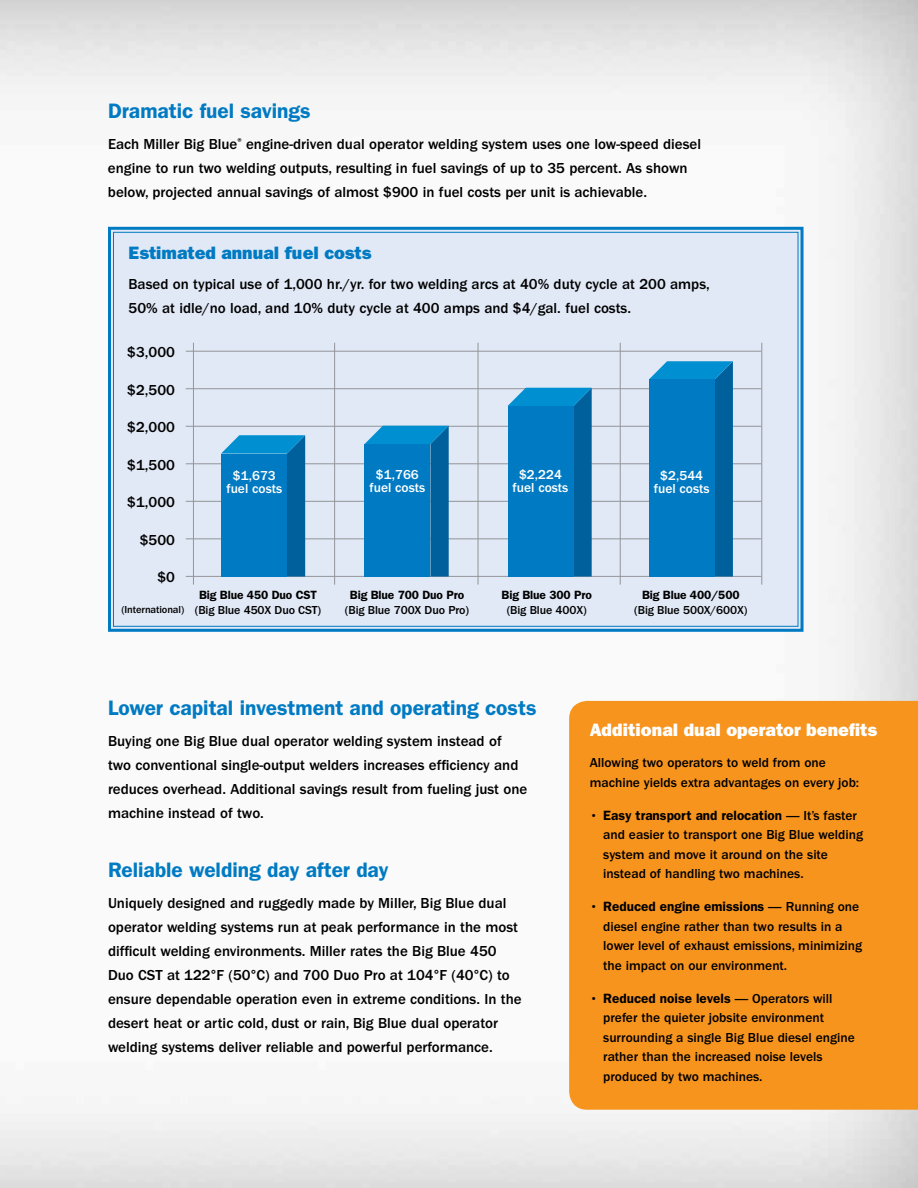
<style>
.page{position:relative;width:918px;height:1188px;background:#fff}
.page>*{position:absolute;margin:0;border:0;box-sizing:border-box;transform-origin:0 0}
.t1{font:600 21px "ITC Franklin Gothic Std";color:#007ac2}
.t2{font:18px "ITC Franklin Gothic Std Hvy";letter-spacing:.005em;color:#fff}
.t3{font:18px "ITC Franklin Gothic Std Hvy";color:#007ac2}
.t4{font:500 15px/24px "ITC Franklin Gothic Std";color:#000}
.t5{font:500 13.5px/19.5px "ITC Franklin Gothic Std";color:#000}
.t6{font:500 13.5px/13.5px "ITC Franklin Gothic Std";color:#fff;text-align:center}
.t7{font:500 12px "ITC Franklin Gothic Std";letter-spacing:-.01em;color:#000}
.t8{font:600 12px "ITC Franklin Gothic Std";letter-spacing:-.01em;color:#000}
.t9{font:500 10.5px "ITC Franklin Gothic Std";letter-spacing:-.01em;color:#000}
.s1{font-weight:600}
</style>
<div class="page">
<div style="left:569px;top:701px;width:349px;height:409px;background:#f7941e"></div>
<svg style="left:106px;top:225px;width:699px;height:408px;background:#d7e4f3"></svg>
<hr style="left:186px;top:576px;width:575px;height:1px;background:#939598">
<hr style="left:186px;top:538px;width:575px;height:1px;background:#939598">
<hr style="left:186px;top:501px;width:575px;height:1px;background:#939598">
<hr style="left:186px;top:463px;width:575px;height:1px;background:#939598">
<hr style="left:186px;top:426px;width:575px;height:1px;background:#939598">
<hr style="left:186px;top:388px;width:575px;height:1px;background:#939598">
<hr style="left:186px;top:351px;width:575px;height:1px;background:#939598">
<hr style="left:193px;top:343px;width:1px;height:242px;background:#939598">
<hr style="left:620px;top:343px;width:1px;height:242px;background:#939598">
<hr style="left:761px;top:343px;width:1px;height:242px;background:#939598">
<hr style="left:334px;top:343px;width:1px;height:242px;background:#939598">
<hr style="left:478px;top:343px;width:1px;height:242px;background:#939598">
<svg style="left:221px;top:435px;width:84px;height:142px;background:#0479bc"></svg>
<svg style="left:365px;top:426px;width:84px;height:151px;background:#0e76b0"></svg>
<svg style="left:508px;top:388px;width:84px;height:189px;background:#0a72ad"></svg>
<svg style="left:649px;top:361px;width:84px;height:216px;background:#0970ab"></svg>
<div style="left:364px;top:444px;width:66px;height:133px;background:#007ac2"></div>
<div style="left:508px;top:406px;width:66px;height:171px;background:#007ac2"></div>
<div style="left:649px;top:379px;width:66px;height:198px;background:#007ac2"></div>
<h1 class="t1" style="left:108px;top:99px;width:204px">Dramatic fuel savings</h1>
<p class="t4" style="left:108px;top:132px;width:595px">Each Miller Big Blue<sup>®</sup> engine-driven dual operator welding system uses one low-speed diesel engine to run two welding outputs, resulting in fuel savings of up to 35 percent. As shown below, projected annual savings of almost $900 in fuel costs per unit is achievable.</p>
<p class="t3" style="left:129px;top:242px;width:245px">Estimated annual fuel costs</p>
<p class="t4" style="left:129px;top:272px;width:583px">Based on typical use of 1,000 hr./yr. for two welding arcs at 40% duty cycle at 200 amps,<br>50% at idle/no load, and 10% duty cycle at 400 amps and $4/gal. fuel costs.</p>
<p class="t4" style="left:127px;top:341px;width:49px">$3,000</p>
<p class="t4" style="left:127px;top:378px;width:49px">$2,500</p>
<p class="t4" style="left:127px;top:416px;width:49px">$2,000</p>
<p class="t4" style="left:127px;top:453px;width:49px">$1,500</p>
<p class="t4" style="left:127px;top:491px;width:49px">$1,000</p>
<p class="t4" style="left:140px;top:528px;width:37px">$500</p>
<p class="t4" style="left:157px;top:566px;width:19px">$0</p>
<p class="t9" style="left:122px;top:604px;width:64px">(International)</p>
<p class="t6" style="left:226px;top:468px;width:57px">$1,673 fuel costs</p>
<p class="t6" style="left:369px;top:468px;width:57px">$1,766 fuel costs</p>
<p class="t6" style="left:513px;top:468px;width:57px">$2,224 fuel costs</p>
<p class="t6" style="left:654px;top:469px;width:57px">$2,544 fuel costs</p>
<p class="t8" style="left:199px;top:588px;width:119px">Big Blue 450 Duo CST</p>
<p class="t7" style="left:195px;top:603px;width:128px">(Big Blue 450X Duo CST)</p>
<p class="t8" style="left:350px;top:588px;width:116px">Big Blue 700 Duo Pro</p>
<p class="t7" style="left:345px;top:603px;width:126px">(Big Blue 700X Duo Pro)</p>
<p class="t8" style="left:502px;top:588px;width:92px">Big Blue 300 Pro</p>
<p class="t7" style="left:507px;top:603px;width:81px">(Big Blue 400X)</p>
<p class="t8" style="left:642px;top:588px;width:99px">Big Blue 400/500</p>
<p class="t7" style="left:634px;top:603px;width:115px">(Big Blue 500X/600X)</p>
<h1 class="t1" style="left:108px;top:696px;width:430px">Lower capital investment and operating costs</h1>
<p class="t4" style="left:108px;top:729px;width:421px">Buying one Big Blue dual operator welding system instead of two conventional single-output welders increases efficiency and reduces overhead. Additional savings result from fueling just one machine instead of two.</p>
<h1 class="t1" style="left:108px;top:858px;width:282px">Reliable welding day after day</h1>
<p class="t4" style="left:108px;top:891px;width:415px">Uniquely designed and ruggedly made by Miller, Big Blue dual operator welding systems run at peak performance in the most difficult welding environments. Miller rates the Big Blue 450<br>Duo CST at 122°F (50°C) and 700 Duo Pro at 104°F (40°C) to ensure dependable operation even in extreme conditions. In the desert heat or artic cold, dust or rain, Big Blue dual operator welding systems deliver reliable and powerful performance.</p>
<p class="t2" style="left:590px;top:719px;width:289px">Additional dual operator benefits</p>
<p class="t5" style="left:590px;top:753px;width:271px">Allowing two operators to weld from one machine yields extra advantages on every job:</p>
<p class="t5" style="left:603px;top:806px;width:261px;text-indent:-14px">• <span class="s1">Easy transport and relocation</span> — It’s faster and easier to transport one Big Blue welding system and move it around on the site instead of handling two machines.</p>
<p class="t5" style="left:603px;top:897px;width:261px;text-indent:-14px">• <span class="s1">Reduced engine emissions</span> — Running one diesel engine rather than two results in a lower level of exhaust emissions, minimizing the impact on our environment.</p>
<p class="t5" style="left:603px;top:988px;width:253px;text-indent:-14px">• <span class="s1">Reduced noise levels</span> — Operators will prefer the quieter jobsite environment surrounding a single Big Blue diesel engine rather than the increased noise levels produced by two machines.</p>
</div>
